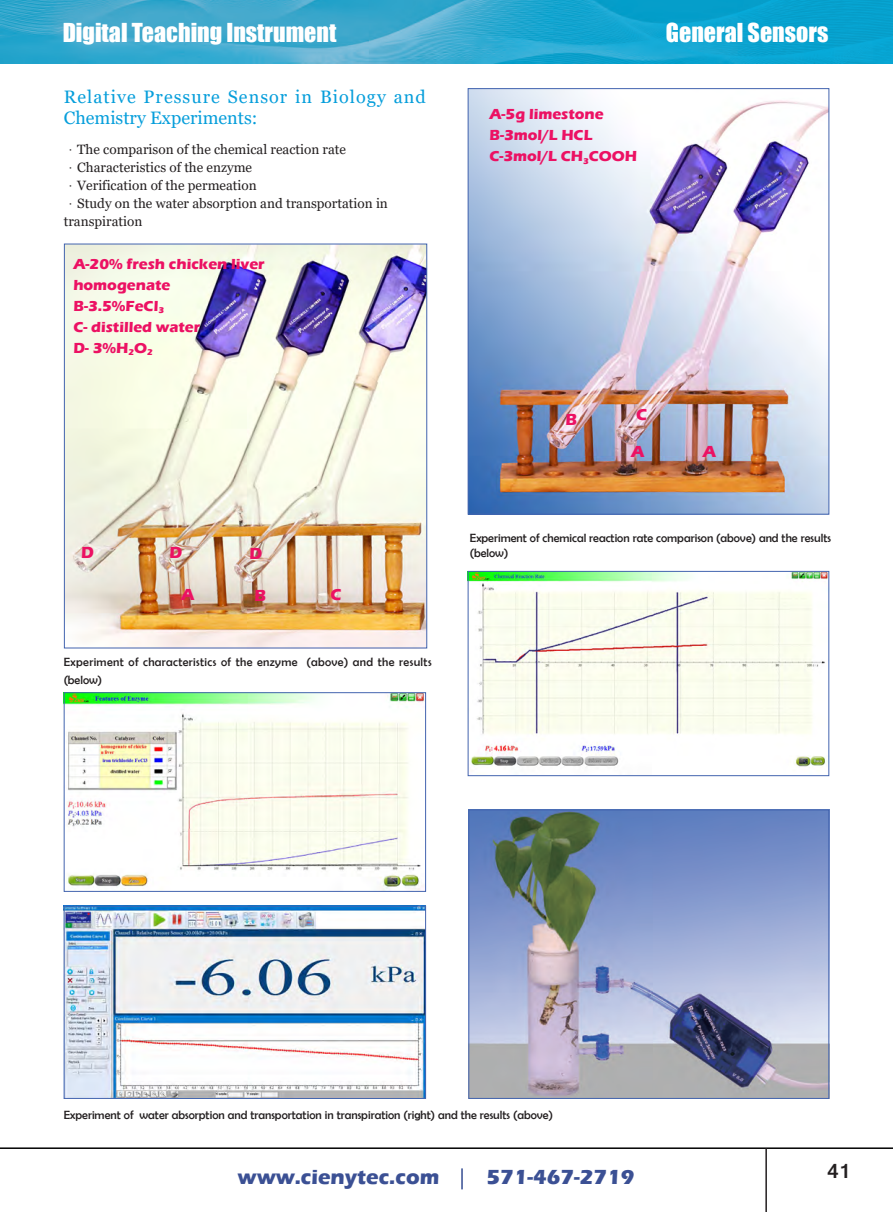
<style>
.page{position:relative;width:893px;height:1212px;background:#fff}
.page>*{position:absolute;margin:0;border:0;box-sizing:border-box;transform-origin:0 0}
.t1{font:24px "Impact";color:#fff}
.t2{font:21px "Eras Bold ITC";color:#3b5094}
.t3{font:700 21px "Gautami";color:#231f20}
.二级标题{font:18px/21px "Georgia";letter-spacing:.06em;color:#069edb}
.steam内文标题{font:16.5px "Eras Bold ITC";color:#ec1163}
.正文{font:15px/21px "Eras Bold ITC";color:#ec1163}
.内文{font:13.5px/18px "Georgia";color:#231f20}
.图注{font:12px/15px "Berlin Sans FB";color:#231f20}
.图注-2{font:12px/18px "Berlin Sans FB";letter-spacing:.03em;color:#231f20}
.s1{font-family:"Adobe Song Std";font-weight:300}
</style>
<div class="page">
<hr style="left:0;top:1147px;width:893px;height:2px;background:#000">
<hr style="left:765px;top:1148px;width:2px;height:64px;background:#231f20">
<img style="left:0;top:0;width:893px;height:64px">
<hr style="left:461px;top:1168px;width:2px;height:21px;background:#354d92">
<img style="left:470px;top:573px;width:357px;height:194px">
<div style="left:468px;top:571px;width:361px;height:205px;border:1px solid #4364af"></div>
<img style="left:470px;top:811px;width:357px;height:286px">
<div style="left:468px;top:809px;width:361px;height:290px;border:1px solid #4364af"></div>
<img style="left:66px;top:694px;width:358px;height:196px">
<div style="left:64px;top:692px;width:362px;height:200px;border:1px solid #4364af"></div>
<img style="left:66px;top:908px;width:358px;height:189px">
<div style="left:64px;top:906px;width:362px;height:193px;border:1px solid #4364af"></div>
<img style="left:66px;top:246px;width:359px;height:400px">
<div style="left:64px;top:244px;width:363px;height:404px;border:1px solid #4364af"></div>
<img style="left:470px;top:90px;width:357px;height:422px">
<div style="left:468px;top:88px;width:361px;height:426px;border:1px solid #4364af"></div>
<h1 class="t1" style="left:63px;top:14px;width:275px">Digital Teaching Instrument</h1>
<h1 class="t1" style="left:666px;top:14px;width:164px">General Sensors</h1>
<p class="二级标题" style="left:64px;top:87px;width:364px">Relative Pressure Sensor in Biology and<br>Chemistry Experiments:</p>
<p class="内文" style="left:64px;top:141px;width:284px"><span class="s1">·</span>The comparison of the chemical reaction rate</p>
<p class="内文" style="left:64px;top:159px;width:190px"><span class="s1">·</span>Characteristics of the enzyme</p>
<p class="内文" style="left:64px;top:177px;width:194px"><span class="s1">·</span>Verification of the permeation</p>
<p class="内文" style="left:64px;top:195px;width:326px"><span class="s1">·</span>Study on the water absorption and transportation in transpiration</p>
<p class="正文" style="left:73px;top:253px;width:193px">A-20% fresh chicken liver homogenate</p>
<p class="正文" style="left:73px;top:295px;width:92px">B-3.5%FeCl<sub>3</sub></p>
<p class="正文" style="left:73px;top:316px;width:128px">C- distilled water</p>
<p class="正文" style="left:73px;top:337px;width:81px">D- 3%H<sub>2</sub>O<sub>2</sub></p>
<p class="steam内文标题" style="left:81px;top:543px;width:14px">D</p>
<p class="steam内文标题" style="left:169px;top:543px;width:14px">D</p>
<p class="steam内文标题" style="left:250px;top:544px;width:14px">D</p>
<p class="steam内文标题" style="left:254px;top:586px;width:13px">B</p>
<p class="steam内文标题" style="left:331px;top:585px;width:13px">C</p>
<p class="steam内文标题" style="left:181px;top:585px;width:15px">A</p>
<p class="图注-2" style="left:64px;top:653px;width:369px">Experiment of characteristics of the enzyme (above) and the results (below)</p>
<p class="正文" style="left:489px;top:103px;width:116px">A-5g limestone</p>
<p class="正文" style="left:489px;top:124px;width:105px">B-3mol/L HCL</p>
<p class="正文" style="left:489px;top:145px;width:149px">C-3mol/L CH<sub>3</sub>COOH</p>
<p class="steam内文标题" style="left:566px;top:409px;width:13px">B</p>
<p class="steam内文标题" style="left:636px;top:405px;width:13px">C</p>
<p class="steam内文标题" style="left:631px;top:442px;width:15px">A</p>
<p class="steam内文标题" style="left:703px;top:442px;width:15px">A</p>
<p class="图注" style="left:470px;top:530px;width:363px">Experiment of chemical reaction rate comparison (above) and the results (below)</p>
<p class="图注" style="left:64px;top:1107px;width:491px">Experiment of water absorption and transportation in transpiration (right) and the results (above)</p>
<h2 class="t2" style="left:238px;top:1165px;width:203px">www.cienytec.com</h2>
<h2 class="t2" style="left:486px;top:1165px;width:149px">571-467-2719</h2>
<p class="t3" style="left:827px;top:1158px;width:24px">41</p>
</div>
